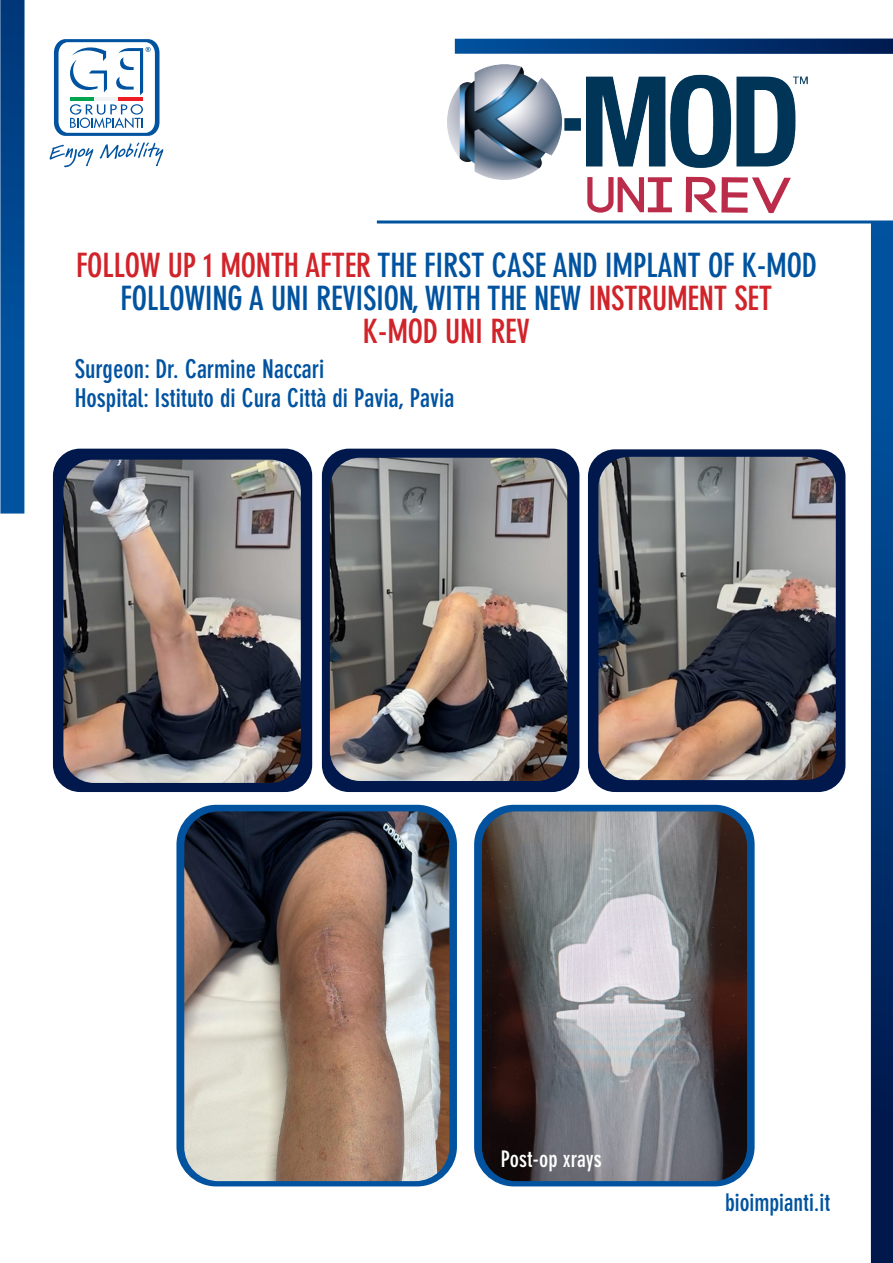
<style>
.page{position:relative;width:893px;height:1263px;background:#fff}
.page>*{position:absolute;margin:0;border:0;box-sizing:border-box;transform-origin:0 0}
.t1{font:700 condensed 33px/33px "DIN Neuzeit Grotesk";letter-spacing:-.01em;color:#0153a0;text-align:center}
.t2{font:700 condensed 33px "DIN Neuzeit Grotesk";letter-spacing:-.01em;color:#d1232a}
.t3{font:700 condensed 25.5px "DIN Neuzeit Grotesk";color:#0153a0}
.t4{font:700 condensed 24px "DIN Neuzeit Grotesk";color:#0153a0}
.t5{font:700 condensed 22.5px "DIN Neuzeit Grotesk";color:#fff}
.s1{color:#d1232a}
</style>
<div class="page">
<div style="left:176px;top:805px;width:281px;height:381px;background:#0153a0;border-radius:40px"></div>
<svg style="left:50px;top:145px;width:43px;height:22px"></svg>
<svg style="left:100px;top:142px;width:63px;height:24px"></svg>
<svg style="left:54px;top:39px;width:105px;height:97px"></svg>
<hr style="left:70px;top:98px;width:24px;height:3px;background:#00a54f">
<hr style="left:94px;top:98px;width:24px;height:3px;background:#f2f3f4">
<hr style="left:119px;top:98px;width:24px;height:3px;background:#ee1d23">
<hr style="left:377px;top:220px;width:516px;height:3px;background:#0153a0">
<div style="left:871px;top:234px;width:22px;height:1029px;background:linear-gradient(to bottom,#0059aa,#001142)"></div>
<svg style="left:455px;top:39px;width:438px;height:15px;background:#033879"></svg>
<svg style="left:587px;top:179px;width:85px;height:34px"></svg>
<svg style="left:686px;top:179px;width:105px;height:34px"></svg>
<img style="left:447px;top:64px;width:361px;height:115px">
<div style="left:0;top:0;width:24px;height:513px;background:#0153a0"></div>
<div style="left:0;top:0;width:24px;height:502px;background:linear-gradient(to bottom,#00397b,#0058a7)"></div>
<img style="left:184px;top:811px;width:265px;height:370px">
<div style="left:53px;top:449px;width:259px;height:343px;background:#00184c;border-radius:27px"></div>
<img style="left:63px;top:460px;width:238px;height:323px">
<div style="left:322px;top:449px;width:257px;height:343px;background:#00184c;border-radius:27px"></div>
<img style="left:330px;top:458px;width:237px;height:323px">
<div style="left:588px;top:449px;width:257px;height:343px;background:#00184c;border-radius:27px"></div>
<img style="left:598px;top:457px;width:238px;height:323px">
<div style="left:474px;top:805px;width:281px;height:381px;background:#0153a0;border-radius:40px"></div>
<img style="left:482px;top:811px;width:265px;height:370px">
<p class="t1" style="left:76px;top:249px;width:742px"><span class="s1">FOLLOW UP 1 MONTH AFTER</span> THE FIRST CASE AND IMPLANT OF K-MOD<br>FOLLOWING A UNI REVISION, WITH THE NEW <span class="s1">INSTRUMENT SET</span></p>
<p class="t2" style="left:363px;top:312px;width:169px">K-MOD UNI REV</p>
<p class="t3" style="left:75px;top:355px;width:251px">Surgeon: Dr. Carmine Naccari</p>
<p class="t3" style="left:75px;top:383px;width:381px">Hospital: Istituto di Cura Città di Pavia, Pavia</p>
<p class="t5" style="left:501px;top:1146px;width:102px">Post-op xrays</p>
<p class="t4" style="left:725px;top:1189px;width:107px">bioimpianti.it</p>
</div>
